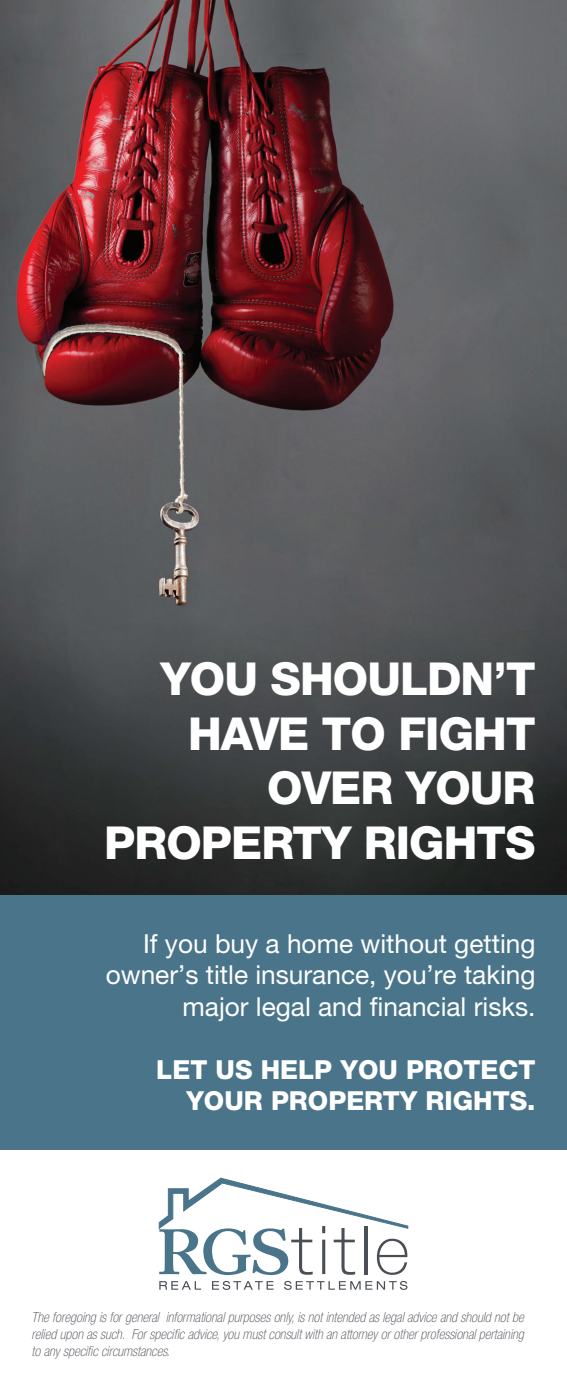
<style>
.page{position:relative;width:567px;height:1386px;background:#fff}
.page>*{position:absolute;margin:0;border:0;box-sizing:border-box;transform-origin:0 0}
.t1{font:800 45.5px "Helvetica Neue LT Pro";letter-spacing:-.02em;color:#fff}
.t2{font:26.25px/31.5px "Helvetica Neue LT Pro";color:#fff;text-align:right}
.t3{font:800 26.25px/31.5px "Helvetica Neue LT Pro";color:#fff;text-align:right}
.t4{font:italic 100 condensed 14px/16.8px "Helvetica Neue LT Pro";color:#4a4f55;text-align:justify}
</style>
<div class="page">
<img style="left:0;top:0;width:567px;height:895px">
<div style="left:0;top:895px;width:567px;height:255px;background:#49748a"></div>
<svg style="left:159px;top:1281px;width:42px;height:9px"></svg>
<svg style="left:212px;top:1281px;width:62px;height:9px"></svg>
<svg style="left:284px;top:1281px;width:123px;height:9px"></svg>
<svg style="left:159px;top:1178px;width:249px;height:97px"></svg>
<p class="t1" style="left:160px;top:652px;width:377px">YOU SHOULDN’T</p>
<p class="t1" style="left:188px;top:707px;width:349px">HAVE TO FIGHT</p>
<p class="t1" style="left:267px;top:761px;width:270px">OVER YOUR</p>
<p class="t1" style="left:104px;top:816px;width:433px">PROPERTY RIGHTS</p>
<p class="t2" style="left:106px;top:927px;width:431px">If you buy a home without getting owner’s title insurance, you’re taking major legal and financial risks.</p>
<p class="t3" style="left:156px;top:1054px;width:381px">LET US HELP YOU PROTECT<br>YOUR PROPERTY RIGHTS.</p>
<p class="t4" style="left:32px;top:1309px;width:494px">The foregoing is for general informational purposes only, is not intended as legal advice and should not be relied upon as such. For specific advice, you must consult with an attorney or other professional pertaining to any specific circumstances.</p>
</div>
